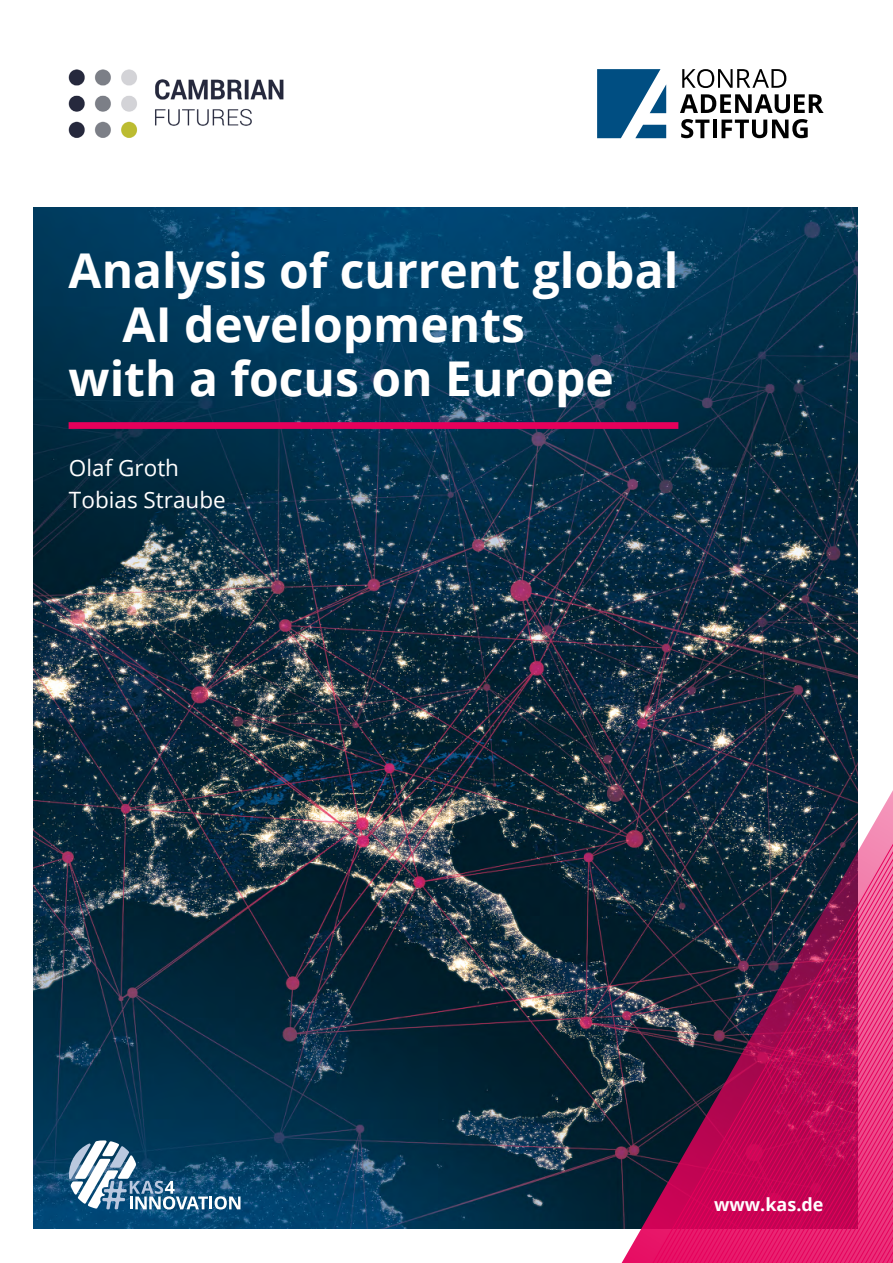
<style>
.page{position:relative;width:893px;height:1263px;background:#fff}
.page>*{position:absolute;margin:0;border:0;box-sizing:border-box;transform-origin:0 0}
.Titel_H1{font:700 48px/54px "Open Sans";color:#fff}
.Kapiteltrenner{font:22.5px "Open Sans";color:#fff}
.t1{font:700 18px "Open Sans";color:#fff}
</style>
<div class="page">
<img style="left:34px;top:207px;width:824px;height:1021px">
<svg style="left:597px;top:464px;width:296px;height:799px;background:#314556"></svg>
<svg style="left:682px;top:69px;width:104px;height:19px"></svg>
<svg style="left:680px;top:94px;width:144px;height:19px"></svg>
<svg style="left:681px;top:119px;width:28px;height:19px"></svg>
<hr style="left:713px;top:120px;width:4px;height:18px;background:#000">
<svg style="left:721px;top:119px;width:87px;height:19px"></svg>
<svg style="left:597px;top:69px;width:69px;height:69px"></svg>
<svg style="left:639px;top:815px;width:254px;height:448px;background:#792050"></svg>
<div style="left:69px;top:422px;width:609px;height:7px;background:#e6005b"></div>
<svg style="left:69px;top:1140px;width:171px;height:69px"></svg>
<img style="left:68px;top:69px;width:216px;height:69px">
<p class="Titel_H1" style="left:123px;top:243px;width:557px;text-indent:-54px">Analysis of current global<br>AI developments</p>
<p class="Titel_H1" style="left:69px;top:351px;width:547px">with a focus on Europe</p>
<p class="Kapiteltrenner" style="left:69px;top:453px;width:112px">Olaf Groth</p>
<p class="Kapiteltrenner" style="left:69px;top:484px;width:158px">Tobias Straube</p>
<p class="t1" style="left:714px;top:1192px;width:111px">www.kas.de</p>
</div>
